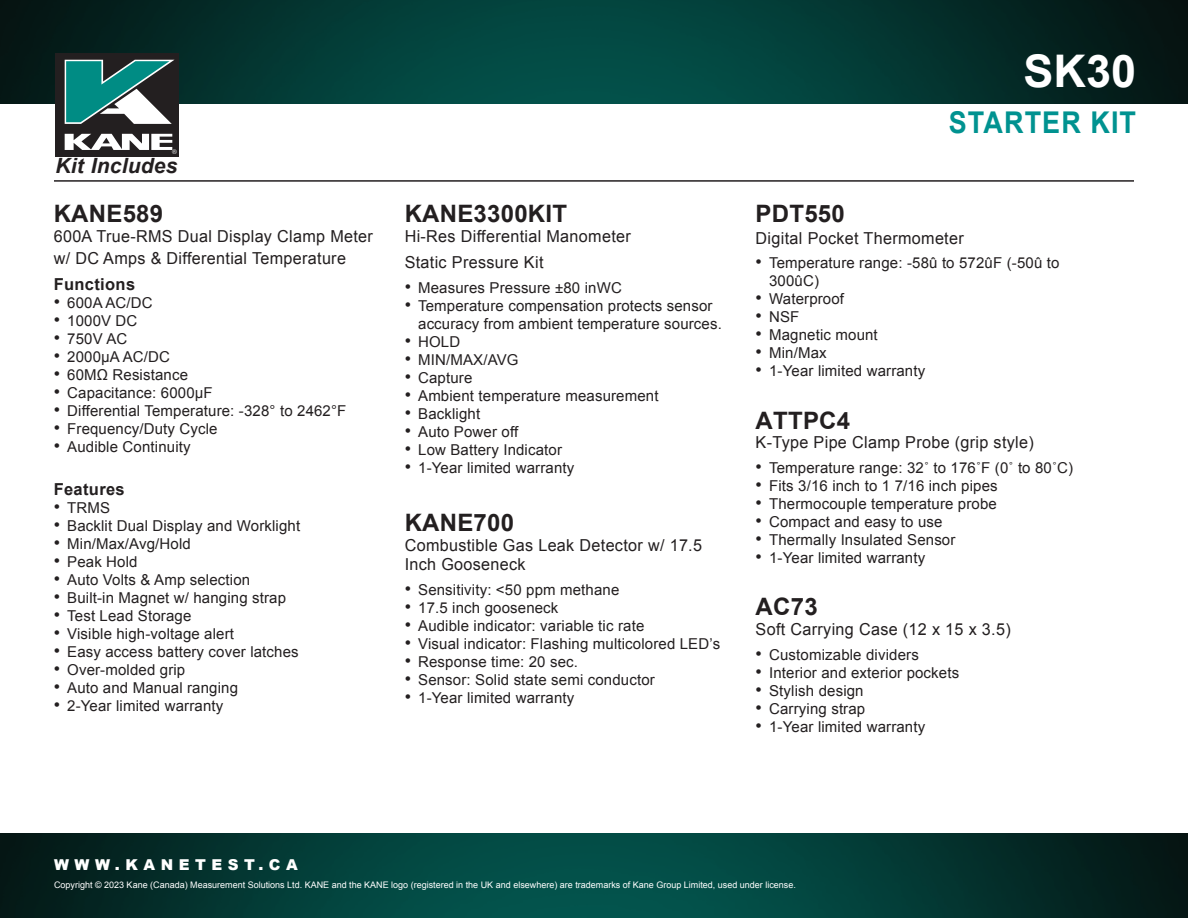
<style>
.page{position:relative;width:1188px;height:918px;background:#fff}
.page>*{position:absolute;margin:0;border:0;box-sizing:border-box;transform-origin:0 0}
.t1{font:700 45px "Arial";color:#fff}
.t2{font:700 30px "Arial";letter-spacing:.04em;color:#009290;scale:.9 1}
.Body_Copy{font:700 24px "Arial";letter-spacing:.01em;color:#231f20}
.Body_Copy-2{font:italic 700 21px "Arial";letter-spacing:.01em;color:#231f20}
.t3{font:16.5px/21.6px "Arial";letter-spacing:.02em;color:#231f20}
.t4{font:700 16.5px "Arial";letter-spacing:.02em;color:#231f20}
.t5{font:15px/18px "Arial";letter-spacing:.01em;color:#231f20}
.t6{font:900 15px "Arial";letter-spacing:.37em;color:#fff}
.t7{font:9px "Arial";color:#fff}
.t8{font:6.45px "Helvetica";color:#fff}
.s1{font-size:18px}
</style>
<div class="page">
<img style="left:0;top:834px;width:1188px;height:84px">
<img style="left:0;top:0;width:1188px;height:103px">
<div style="left:55px;top:53px;width:124px;height:103px;background:#231f20"></div>
<svg style="left:65px;top:60px;width:109px;height:64px"></svg>
<svg style="left:65px;top:134px;width:107px;height:16px"></svg>
<hr style="left:54px;top:180px;width:1080px;height:2px;background:#231f20">
<p class="t8" style="left:172px;top:147px;width:6px">®</p>
<p class="Body_Copy-2" style="left:56px;top:152px;width:123px">Kit Includes</p>
<p class="Body_Copy" style="left:54px;top:198px;width:111px">KANE589</p>
<p class="t3" style="left:54px;top:225px;width:321px">600A True-RMS Dual Display Clamp Meter w/ DC Amps &amp; Differential Temperature</p>
<p class="t4" style="left:54px;top:273px;width:83px">Functions</p>
<p class="t5" style="left:54px;top:294px;width:101px"><span class="s1">•</span> 600A AC/DC</p>
<p class="t5" style="left:54px;top:312px;width:85px"><span class="s1">•</span> 1000V DC</p>
<p class="t5" style="left:54px;top:330px;width:75px"><span class="s1">•</span> 750V AC</p>
<p class="t5" style="left:54px;top:348px;width:118px"><span class="s1">•</span> 2000μA AC/DC</p>
<p class="t5" style="left:54px;top:366px;width:136px"><span class="s1">•</span> 60MΩ Resistance</p>
<p class="t5" style="left:54px;top:384px;width:161px"><span class="s1">•</span> Capacitance: 6000μF</p>
<p class="t5" style="left:54px;top:402px;width:294px"><span class="s1">•</span> Differential Temperature: -328° to 2462°F</p>
<p class="t5" style="left:54px;top:420px;width:165px"><span class="s1">•</span> Frequency/Duty Cycle</p>
<p class="t5" style="left:54px;top:438px;width:138px"><span class="s1">•</span> Audible Continuity</p>
<p class="t4" style="left:54px;top:479px;width:73px">Features</p>
<p class="t5" style="left:54px;top:499px;width:58px"><span class="s1">•</span> TRMS</p>
<p class="t5" style="left:54px;top:517px;width:248px"><span class="s1">•</span> Backlit Dual Display and Worklight</p>
<p class="t5" style="left:54px;top:535px;width:139px"><span class="s1">•</span> Min/Max/Avg/Hold</p>
<p class="t5" style="left:54px;top:553px;width:85px"><span class="s1">•</span> Peak Hold</p>
<p class="t5" style="left:54px;top:571px;width:198px"><span class="s1">•</span> Auto Volts &amp; Amp selection</p>
<p class="t5" style="left:54px;top:589px;width:234px"><span class="s1">•</span> Built-in Magnet w/ hanging strap</p>
<p class="t5" style="left:54px;top:607px;width:139px"><span class="s1">•</span> Test Lead Storage</p>
<p class="t5" style="left:54px;top:625px;width:182px"><span class="s1">•</span> Visible high-voltage alert</p>
<p class="t5" style="left:54px;top:643px;width:247px"><span class="s1">•</span> Easy access battery cover latches</p>
<p class="t5" style="left:54px;top:661px;width:133px"><span class="s1">•</span> Over-molded grip</p>
<p class="t5" style="left:54px;top:679px;width:186px"><span class="s1">•</span> Auto and Manual ranging</p>
<p class="t5" style="left:54px;top:697px;width:171px"><span class="s1">•</span> 2-Year limited warranty</p>
<p class="Body_Copy" style="left:405px;top:198px;width:164px">KANE3300KIT</p>
<p class="t3" style="left:405px;top:225px;width:228px">Hi-Res Differential Manometer</p>
<p class="t3" style="left:405px;top:252px;width:140px">Static Pressure Kit</p>
<p class="t5" style="left:405px;top:279px;width:219px"><span class="s1">•</span> Measures Pressure ±80 inWC</p>
<p class="t5" style="left:418px;top:297px;width:305px;text-indent:-14px"><span class="s1">•</span> Temperature compensation protects sensor accuracy from ambient temperature sources.</p>
<p class="t5" style="left:405px;top:333px;width:57px"><span class="s1">•</span> HOLD</p>
<p class="t5" style="left:405px;top:351px;width:115px"><span class="s1">•</span> MIN/MAX/AVG</p>
<p class="t5" style="left:405px;top:369px;width:69px"><span class="s1">•</span> Capture</p>
<p class="t5" style="left:405px;top:387px;width:255px"><span class="s1">•</span> Ambient temperature measurement</p>
<p class="t5" style="left:405px;top:405px;width:77px"><span class="s1">•</span> Backlight</p>
<p class="t5" style="left:405px;top:423px;width:115px"><span class="s1">•</span> Auto Power off</p>
<p class="t5" style="left:405px;top:441px;width:159px"><span class="s1">•</span> Low Battery Indicator</p>
<p class="t5" style="left:405px;top:459px;width:171px"><span class="s1">•</span> 1-Year limited warranty</p>
<p class="Body_Copy" style="left:405px;top:507px;width:111px">KANE700</p>
<p class="t3" style="left:405px;top:535px;width:299px;line-height:19.8px">Combustible Gas Leak Detector w/ 17.5<br>Inch Gooseneck</p>
<p class="t5" style="left:405px;top:581px;width:216px"><span class="s1">•</span> Sensitivity: &lt;50 ppm methane</p>
<p class="t5" style="left:405px;top:599px;width:155px"><span class="s1">•</span> 17.5 inch gooseneck</p>
<p class="t5" style="left:405px;top:617px;width:241px"><span class="s1">•</span> Audible indicator: variable tic rate</p>
<p class="t5" style="left:405px;top:635px;width:317px"><span class="s1">•</span> Visual indicator: Flashing multicolored LED’s</p>
<p class="t5" style="left:405px;top:653px;width:175px"><span class="s1">•</span> Response time: 20 sec.</p>
<p class="t5" style="left:405px;top:671px;width:252px"><span class="s1">•</span> Sensor: Solid state semi conductor</p>
<p class="t5" style="left:405px;top:689px;width:171px"><span class="s1">•</span> 1-Year limited warranty</p>
<h1 class="t1" style="left:1024px;top:41px;width:114px">SK30</h1>
<h2 class="t2" style="left:949px;top:103px;width:210px">STARTER KIT</h2>
<p class="Body_Copy" style="left:756px;top:198px;width:91px">PDT550</p>
<p class="t3" style="left:756px;top:227px;width:210px">Digital Pocket Thermometer</p>
<p class="t5" style="left:769px;top:254px;width:292px;text-indent:-13px"><span class="s1">•</span> Temperature range: -58û to 572ûF (-50û to<br>300ûC)</p>
<p class="t5" style="left:756px;top:290px;width:90px"><span class="s1">•</span> Waterproof</p>
<p class="t5" style="left:756px;top:308px;width:45px"><span class="s1">•</span> NSF</p>
<p class="t5" style="left:756px;top:326px;width:124px"><span class="s1">•</span> Magnetic mount</p>
<p class="t5" style="left:756px;top:344px;width:73px"><span class="s1">•</span> Min/Max</p>
<p class="t5" style="left:756px;top:362px;width:171px"><span class="s1">•</span> 1-Year limited warranty</p>
<p class="Body_Copy" style="left:756px;top:404px;width:96px">ATTPC4</p>
<p class="t3" style="left:756px;top:432px;width:280px">K-Type Pipe Clamp Probe (grip style)</p>
<p class="t5" style="left:756px;top:459px;width:319px"><span class="s1">•</span> Temperature range: 32˚ to 176˚F (0˚ to 80˚C)</p>
<p class="t5" style="left:756px;top:477px;width:244px"><span class="s1">•</span> Fits 3/16 inch to 1 7/16 inch pipes</p>
<p class="t5" style="left:756px;top:495px;width:243px"><span class="s1">•</span> Thermocouple temperature probe</p>
<p class="t5" style="left:756px;top:513px;width:188px"><span class="s1">•</span> Compact and easy to use</p>
<p class="t5" style="left:756px;top:531px;width:201px"><span class="s1">•</span> Thermally Insulated Sensor</p>
<p class="t5" style="left:756px;top:549px;width:171px"><span class="s1">•</span> 1-Year limited warranty</p>
<p class="Body_Copy" style="left:756px;top:591px;width:64px">AC73</p>
<p class="t3" style="left:756px;top:619px;width:257px">Soft Carrying Case (12 x 15 x 3.5)</p>
<p class="t5" style="left:756px;top:646px;width:165px"><span class="s1">•</span> Customizable dividers</p>
<p class="t5" style="left:756px;top:664px;width:205px"><span class="s1">•</span> Interior and exterior pockets</p>
<p class="t5" style="left:756px;top:682px;width:109px"><span class="s1">•</span> Stylish design</p>
<p class="t5" style="left:756px;top:700px;width:111px"><span class="s1">•</span> Carrying strap</p>
<p class="t5" style="left:756px;top:718px;width:171px"><span class="s1">•</span> 1-Year limited warranty</p>
<p class="t6" style="left:54px;top:854px;width:245px">WWW.KANETEST.CA</p>
<p class="t7" style="left:54px;top:879px;width:743px">Copyright © 2023 Kane (Canada) Measurement Solutions Ltd. KANE and the KANE logo (registered in the UK and elsewhere) are trademarks of Kane Group Limited, used under license.</p>
</div>
